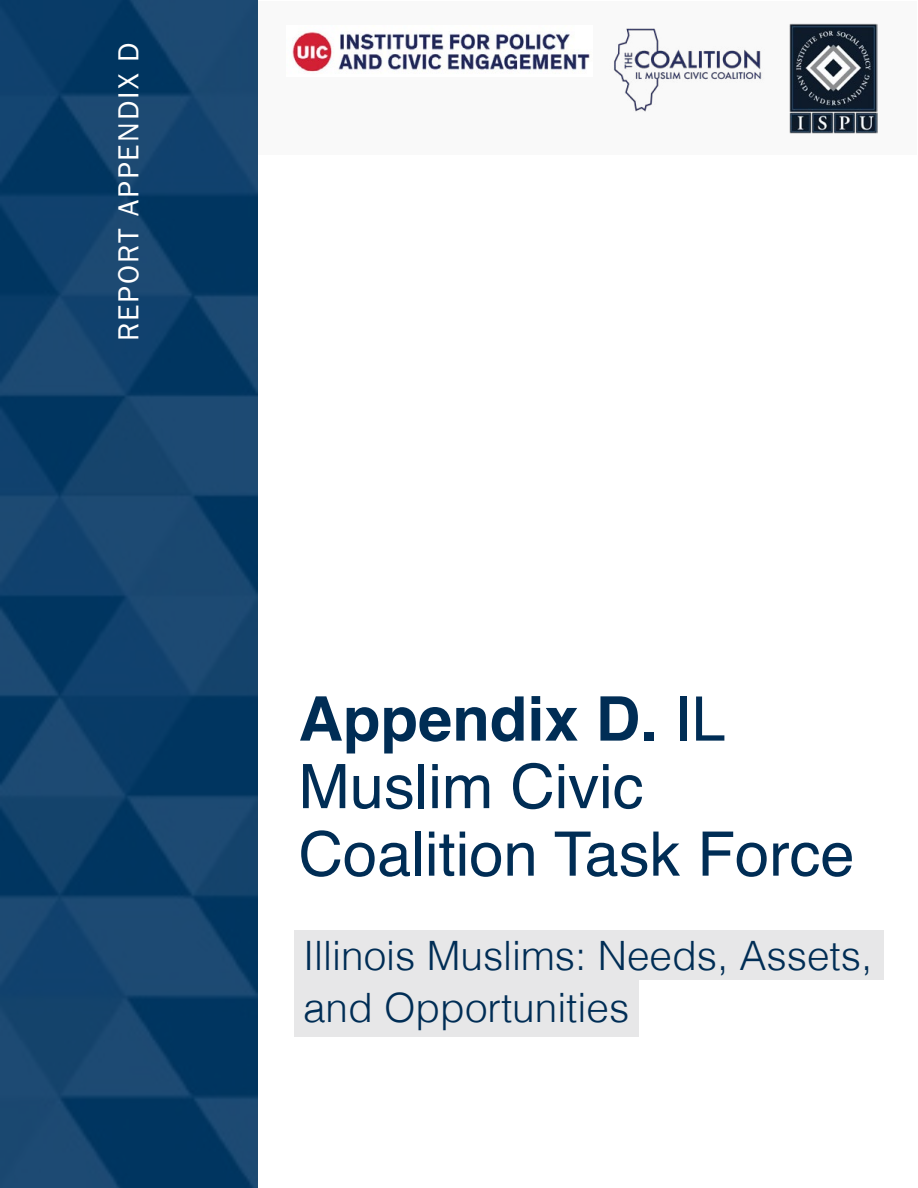
<style>
.page{position:relative;width:918px;height:1188px;background:#fff}
.page>*{position:absolute;margin:0;border:0;box-sizing:border-box;transform-origin:0 0}
.t1{font:61.5px/67.5px "Helvetica";color:#002d55}
.t2{font:300 40.5px/52.5px "Helvetica";color:#002d55}
.t3{font:30px "Franklin Gothic URW Boo";letter-spacing:.07em;color:#fff}
.s1{font-weight:700}
</style>
<div class="page">
<div style="left:256px;top:1px;width:661px;height:153px;background:#f6f6f6"></div>
<div style="left:294px;top:980px;width:344px;height:56px;background:#e7e7e8"></div>
<div style="left:294px;top:931px;width:590px;height:49px;background:#e7e7e8"></div>
<img style="left:292px;top:32px;width:287px;height:40px">
<img style="left:0;top:0;width:258px;height:1188px">
<img style="left:810px;top:24px;width:68px;height:109px">
<img style="left:579px;top:23px;width:231px;height:111px">
<p class="t3" style="left:110px;top:341px;width:300px;rotate:-90deg">REPORT APPENDIX D</p>
<h1 class="t1" style="left:298px;top:687px;width:558px"><span class="s1">Appendix D.</span> IL<br>Muslim Civic<br>Coalition Task Force</h1>
<p class="t2" style="left:303px;top:926px;width:571px">Illinois Muslims: Needs, Assets, and Opportunities</p>
</div>
